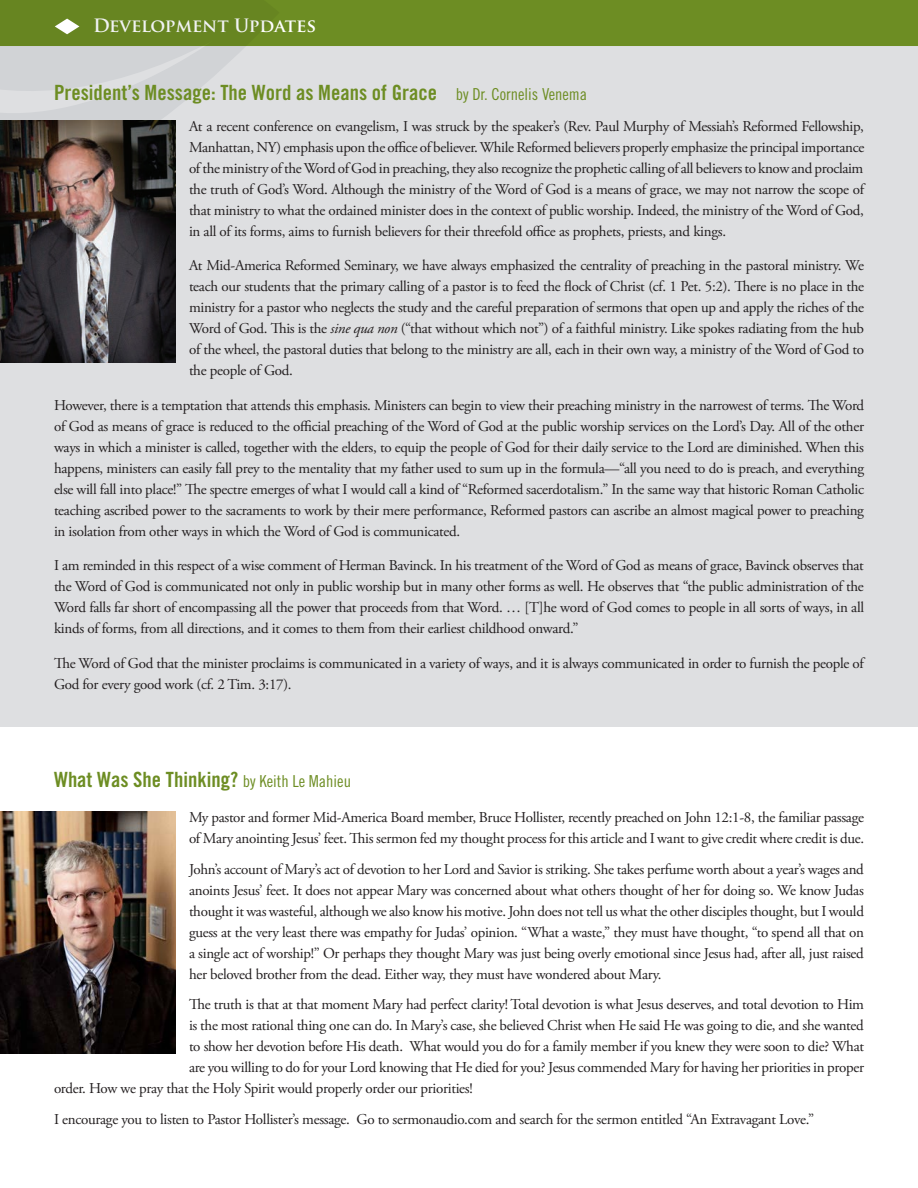
<style>
.page{position:relative;width:918px;height:1188px;background:#fff}
.page>*{position:absolute;margin:0;border:0;box-sizing:border-box;transform-origin:0 0}
.t1{font:21px "Trade Gothic LT Std Bd Cn 20";color:#6d8d23}
.t2{font:700 18px "Trajan Pro";color:#fff}
.t3{font:15px/21px "Adobe Garamond Pro";letter-spacing:-.02em;color:#231f20;text-align:justify}
.s1{font-family:"Trade Gothic LT Std Cn 18";font-size:16.5px}
.s2{font-style:italic}
</style>
<div class="page">
<div style="left:0;top:42px;width:918px;height:685px;background:#dedfe1"></div>
<svg style="left:0;top:46px;width:246px;height:74px;fill:#d1d3d6"></svg>
<div style="left:0;top:0;width:918px;height:46px;background:#6d8d23"></div>
<img style="left:0;top:120px;width:176px;height:242px">
<img style="left:0;top:812px;width:176px;height:242px">
<p class="t2" style="left:93px;top:14px;width:225px">Development Updates</p>
<p class="t1" style="left:54px;top:80px;width:535px">President’s Message: The Word as Means of Grace <span class="s1">by Dr. Cornelis Venema</span></p>
<p class="t3" style="left:189px;top:116px;width:677px">At a recent conference on evangelism, I was struck by the speaker’s (Rev. Paul Murphy of Messiah’s Reformed Fellowship, Manhattan, NY) emphasis upon the office of believer. While Reformed believers properly emphasize the principal importance of the ministry of the Word of God in preaching, they also recognize the prophetic calling of all believers to know and proclaim the truth of God’s Word. Although the ministry of the Word of God is a means of grace, we may not narrow the scope of that ministry to what the ordained minister does in the context of public worship. Indeed, the ministry of the Word of God, in all of its forms, aims to furnish believers for their threefold office as prophets, priests, and kings.</p>
<p class="t3" style="left:189px;top:256px;width:677px">At Mid-America Reformed Seminary, we have always emphasized the centrality of preaching in the pastoral ministry. We teach our students that the primary calling of a pastor is to feed the flock of Christ (cf. 1 Pet. 5:2). There is no place in the ministry for a pastor who neglects the study and the careful preparation of sermons that open up and apply the riches of the Word of God. This is the <span class="s2">sine qua non</span> (“that without which not”) of a faithful ministry. Like spokes radiating from the hub of the wheel, the pastoral duties that belong to the ministry are all, each in their own way, a ministry of the Word of God to the people of God.</p>
<p class="t3" style="left:54px;top:395px;width:812px">However, there is a temptation that attends this emphasis. Ministers can begin to view their preaching ministry in the narrowest of terms. The Word of God as means of grace is reduced to the official preaching of the Word of God at the public worship services on the Lord’s Day. All of the other ways in which a minister is called, together with the elders, to equip the people of God for their daily service to the Lord are diminished. When this happens, ministers can easily fall prey to the mentality that my father used to sum up in the formula—“all you need to do is preach, and everything else will fall into place!” The spectre emerges of what I would call a kind of “Reformed sacerdotalism.” In the same way that historic Roman Catholic teaching ascribed power to the sacraments to work by their mere performance, Reformed pastors can ascribe an almost magical power to preaching in isolation from other ways in which the Word of God is communicated.</p>
<p class="t3" style="left:54px;top:556px;width:812px">I am reminded in this respect of a wise comment of Herman Bavinck. In his treatment of the Word of God as means of grace, Bavinck observes that the Word of God is communicated not only in public worship but in many other forms as well. He observes that “the public administration of the Word falls far short of encompassing all the power that proceeds from that Word. … [T]he word of God comes to people in all sorts of ways, in all kinds of forms, from all directions, and it comes to them from their earliest childhood onward.”</p>
<p class="t3" style="left:54px;top:653px;width:811px">The Word of God that the minister proclaims is communicated in a variety of ways, and it is always communicated in order to furnish the people of<br>God for every good work (cf. 2 Tim. 3:17).</p>
<p class="t1" style="left:54px;top:766px;width:298px">What Was She Thinking? <span class="s1">by Keith Le Mahieu</span></p>
<p class="t3" style="left:189px;top:807px;width:677px">My pastor and former Mid-America Board member, Bruce Hollister, recently preached on John 12:1-8, the familiar passage of Mary anointing Jesus’ feet. This sermon fed my thought process for this article and I want to give credit where credit is due.</p>
<p class="t3" style="left:189px;top:859px;width:677px">John’s account of Mary’s act of devotion to her Lord and Savior is striking. She takes perfume worth about a year’s wages and anoints Jesus’ feet. It does not appear Mary was concerned about what others thought of her for doing so. We know Judas thought it was wasteful, although we also know his motive. John does not tell us what the other disciples thought, but I would guess at the very least there was empathy for Judas’ opinion. “What a waste,” they must have thought, “to spend all that on a single act of worship!” Or perhaps they thought Mary was just being overly emotional since Jesus had, after all, just raised her beloved brother from the dead. Either way, they must have wondered about Mary.</p>
<p class="t3" style="left:189px;top:995px;width:677px">The truth is that at that moment Mary had perfect clarity! Total devotion is what Jesus deserves, and total devotion to Him</p>
<p class="t3" style="left:189px;top:1016px;width:676px">is the most rational thing one can do. In Mary’s case, she believed Christ when He said He was going to die, and she wanted</p>
<p class="t3" style="left:189px;top:1037px;width:677px">to show her devotion before His death. What would you do for a family member if you knew they were soon to die? What</p>
<p class="t3" style="left:189px;top:1058px;width:677px">are you willing to do for your Lord knowing that He died for you? Jesus commended Mary for having her priorities in proper</p>
<p class="t3" style="left:54px;top:1079px;width:420px">order. How we pray that the Holy Spirit would properly order our priorities!</p>
<p class="t3" style="left:54px;top:1109px;width:762px">I encourage you to listen to Pastor Hollister’s message. Go to sermonaudio.com and search for the sermon entitled “An Extravagant Love.”</p>
</div>
